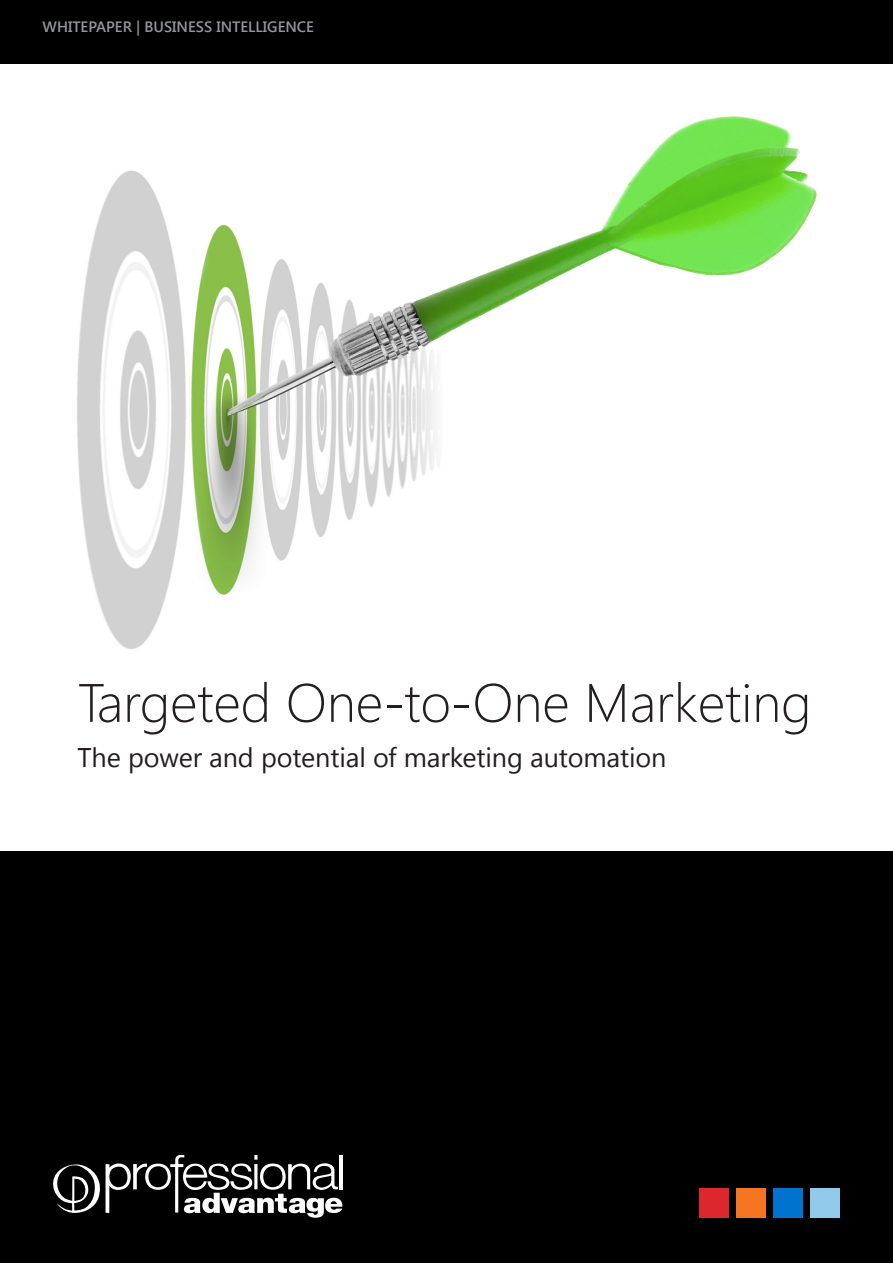
<style>
.page{position:relative;width:893px;height:1263px;background:#fff}
.page>*{position:absolute;margin:0;border:0;box-sizing:border-box;transform-origin:0 0}
.t1{font:300 54px "Segoe UI";color:#231f20}
.t2{font:27px "Segoe UI";letter-spacing:-.005em;color:#231f20}
.t3{font:600 15px "Segoe UI";color:#939598}
</style>
<div class="page">
<div style="left:0;top:844px;width:893px;height:419px;background:#000"></div>
<div style="left:699px;top:1188px;width:30px;height:29px;background:#dc272d"></div>
<div style="left:736px;top:1188px;width:30px;height:29px;background:#f57523"></div>
<div style="left:773px;top:1188px;width:30px;height:29px;background:#0073ce"></div>
<div style="left:811px;top:1188px;width:29px;height:29px;background:#92caec"></div>
<div style="left:0;top:0;width:893px;height:64px;background:#000"></div>
<svg style="left:53px;top:1155px;width:289px;height:62px"></svg>
<div style="left:0;top:64px;width:893px;height:786px;background:#fff"></div>
<img style="left:77px;top:116px;width:740px;height:533px">
<p class="t3" style="left:43px;top:17px;width:273px">WHITEPAPER | BUSINESS INTELLIGENCE</p>
<p class="t1" style="left:78px;top:665px;width:735px">Targeted One-to-One Marketing</p>
<p class="t2" style="left:78px;top:738px;width:590px">The power and potential of marketing automation</p>
</div>
